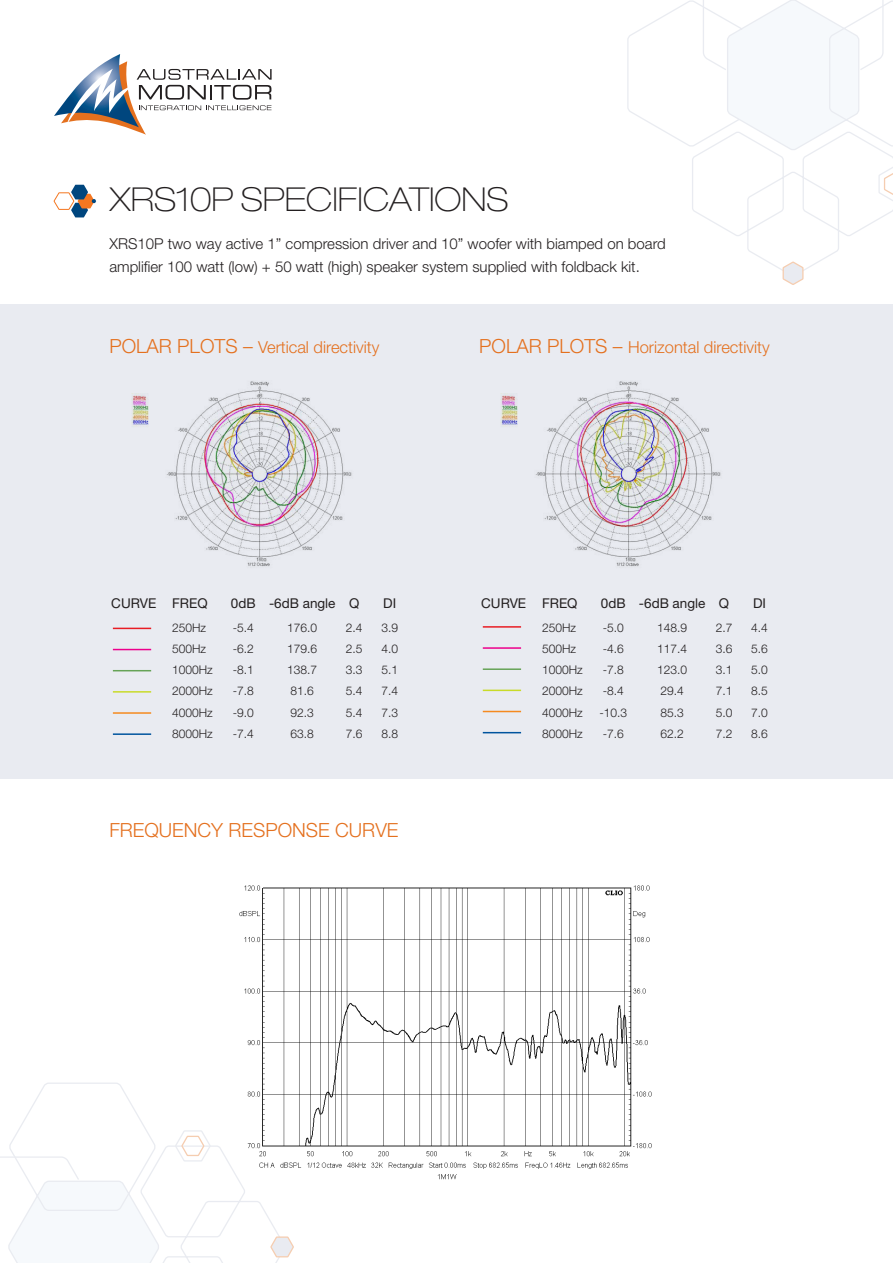
<style>
.page{position:relative;width:893px;height:1263px;background:#fff}
.page>*{position:absolute;margin:0;border:0;box-sizing:border-box;transform-origin:0 0}
.t1{font:100 expanded 33px "Helvetica Neue LT Pro";color:#231f20}
.t2{font:300 19.5px "Helvetica Neue LT Pro";color:#e4701e}
.t3{font:300 16.5px "Helvetica Neue LT Pro";color:#e4701e}
.t4{font:300 15px/22.5px "Helvetica Neue LT Pro";color:#231f20}
.t5{font:13.5px "Helvetica Neue LT Pro";color:#231f20}
.t6{font:300 12px "Helvetica Neue LT Pro";color:#231f20}
.s1{font-size:19.5px}
</style>
<div class="page">
<div style="left:0;top:304px;width:893px;height:474px;background:#e9ebf1"></div>
<svg style="left:54px;top:54px;width:218px;height:81px"></svg>
<svg style="left:627px;top:0;width:266px;height:271px"></svg>
<svg style="left:878px;top:165px;width:15px;height:38px"></svg>
<svg style="left:782px;top:260px;width:22px;height:25px"></svg>
<svg style="left:7px;top:1083px;width:272px;height:180px"></svg>
<svg style="left:174px;top:1129px;width:38px;height:33px"></svg>
<svg style="left:269px;top:1236px;width:25px;height:22px"></svg>
<svg style="left:53px;top:185px;width:43px;height:32px"></svg>
<hr style="left:113px;top:628px;width:38px;height:1px;background:#e81c24">
<hr style="left:113px;top:649px;width:38px;height:1px;background:#ed008c">
<hr style="left:113px;top:670px;width:38px;height:1px;background:#66a357">
<hr style="left:113px;top:691px;width:38px;height:2px;background:#c9db29">
<hr style="left:113px;top:712px;width:38px;height:2px;background:#f58a1f">
<hr style="left:113px;top:733px;width:38px;height:2px;background:#00549e">
<hr style="left:483px;top:626px;width:38px;height:2px;background:#e81c24">
<hr style="left:483px;top:647px;width:38px;height:2px;background:#ed008c">
<hr style="left:483px;top:668px;width:38px;height:2px;background:#66a357">
<hr style="left:483px;top:690px;width:38px;height:1px;background:#c9db29">
<hr style="left:483px;top:711px;width:38px;height:1px;background:#f58a1f">
<hr style="left:483px;top:732px;width:38px;height:1px;background:#00549e">
<img style="left:500px;top:381px;width:221px;height:186px">
<img style="left:131px;top:381px;width:221px;height:186px">
<img style="left:230px;top:885px;width:422px;height:306px">
<p class="t1" style="left:109px;top:179px;width:401px">XRS10P SPECIFICATIONS</p>
<p class="t4" style="left:109px;top:232px;width:558px">XRS10P two way active 1” compression driver and 10” woofer with biamped on board amplifier 100 watt (low) + 50 watt (high) speaker system supplied with foldback kit.</p>
<p class="t3" style="left:109px;top:337px;width:271px"><span class="s1">POLAR PLOTS –</span> Vertical directivity</p>
<p class="t3" style="left:479px;top:337px;width:292px"><span class="s1">POLAR PLOTS –</span> Horizontal directivity</p>
<p class="t5" style="left:111px;top:594px;width:46px">CURVE</p>
<p class="t5" style="left:172px;top:594px;width:37px">FREQ</p>
<p class="t5" style="left:231px;top:594px;width:26px">0dB</p>
<p class="t5" style="left:269px;top:594px;width:68px">-6dB angle</p>
<p class="t5" style="left:349px;top:594px;width:12px">Q</p>
<p class="t5" style="left:383px;top:594px;width:15px">DI</p>
<p class="t6" style="left:172px;top:620px;width:36px">250Hz</p>
<p class="t6" style="left:233px;top:620px;width:23px">-5.4</p>
<p class="t6" style="left:287px;top:620px;width:32px">176.0</p>
<p class="t6" style="left:346px;top:620px;width:18px">2.4</p>
<p class="t6" style="left:381px;top:620px;width:18px">3.9</p>
<p class="t6" style="left:172px;top:641px;width:36px">500Hz</p>
<p class="t6" style="left:233px;top:641px;width:23px">-6.2</p>
<p class="t6" style="left:287px;top:641px;width:32px">179.6</p>
<p class="t6" style="left:346px;top:641px;width:18px">2.5</p>
<p class="t6" style="left:381px;top:641px;width:18px">4.0</p>
<p class="t6" style="left:172px;top:662px;width:42px">1000Hz</p>
<p class="t6" style="left:233px;top:662px;width:23px">-8.1</p>
<p class="t6" style="left:287px;top:662px;width:32px">138.7</p>
<p class="t6" style="left:346px;top:662px;width:18px">3.3</p>
<p class="t6" style="left:381px;top:662px;width:18px">5.1</p>
<p class="t6" style="left:172px;top:684px;width:42px">2000Hz</p>
<p class="t6" style="left:233px;top:684px;width:23px">-7.8</p>
<p class="t6" style="left:291px;top:684px;width:25px">81.6</p>
<p class="t6" style="left:346px;top:684px;width:18px">5.4</p>
<p class="t6" style="left:381px;top:684px;width:18px">7.4</p>
<p class="t6" style="left:172px;top:705px;width:42px">4000Hz</p>
<p class="t6" style="left:233px;top:705px;width:23px">-9.0</p>
<p class="t6" style="left:291px;top:705px;width:25px">92.3</p>
<p class="t6" style="left:346px;top:705px;width:18px">5.4</p>
<p class="t6" style="left:381px;top:705px;width:18px">7.3</p>
<p class="t6" style="left:172px;top:726px;width:42px">8000Hz</p>
<p class="t6" style="left:233px;top:726px;width:23px">-7.4</p>
<p class="t6" style="left:291px;top:726px;width:25px">63.8</p>
<p class="t6" style="left:346px;top:726px;width:18px">7.6</p>
<p class="t6" style="left:381px;top:726px;width:18px">8.8</p>
<p class="t2" style="left:109px;top:819px;width:291px">FREQUENCY RESPONSE CURVE</p>
<p class="t5" style="left:481px;top:594px;width:46px">CURVE</p>
<p class="t5" style="left:542px;top:594px;width:37px">FREQ</p>
<p class="t5" style="left:601px;top:594px;width:26px">0dB</p>
<p class="t5" style="left:639px;top:594px;width:68px">-6dB angle</p>
<p class="t5" style="left:719px;top:594px;width:12px">Q</p>
<p class="t5" style="left:753px;top:594px;width:15px">DI</p>
<p class="t6" style="left:542px;top:620px;width:36px">250Hz</p>
<p class="t6" style="left:603px;top:620px;width:23px">-5.0</p>
<p class="t6" style="left:657px;top:620px;width:32px">148.9</p>
<p class="t6" style="left:716px;top:620px;width:18px">2.7</p>
<p class="t6" style="left:751px;top:620px;width:18px">4.4</p>
<p class="t6" style="left:542px;top:641px;width:36px">500Hz</p>
<p class="t6" style="left:603px;top:641px;width:23px">-4.6</p>
<p class="t6" style="left:657px;top:641px;width:32px">117.4</p>
<p class="t6" style="left:716px;top:641px;width:18px">3.6</p>
<p class="t6" style="left:751px;top:641px;width:18px">5.6</p>
<p class="t6" style="left:542px;top:662px;width:42px">1000Hz</p>
<p class="t6" style="left:603px;top:662px;width:23px">-7.8</p>
<p class="t6" style="left:657px;top:662px;width:32px">123.0</p>
<p class="t6" style="left:716px;top:662px;width:18px">3.1</p>
<p class="t6" style="left:751px;top:662px;width:18px">5.0</p>
<p class="t6" style="left:542px;top:684px;width:42px">2000Hz</p>
<p class="t6" style="left:603px;top:684px;width:23px">-8.4</p>
<p class="t6" style="left:660px;top:684px;width:25px">29.4</p>
<p class="t6" style="left:716px;top:684px;width:18px">7.1</p>
<p class="t6" style="left:751px;top:684px;width:18px">8.5</p>
<p class="t6" style="left:542px;top:705px;width:42px">4000Hz</p>
<p class="t6" style="left:599px;top:705px;width:29px">-10.3</p>
<p class="t6" style="left:660px;top:705px;width:25px">85.3</p>
<p class="t6" style="left:716px;top:705px;width:18px">5.0</p>
<p class="t6" style="left:751px;top:705px;width:18px">7.0</p>
<p class="t6" style="left:542px;top:726px;width:42px">8000Hz</p>
<p class="t6" style="left:603px;top:726px;width:23px">-7.6</p>
<p class="t6" style="left:660px;top:726px;width:25px">62.2</p>
<p class="t6" style="left:716px;top:726px;width:18px">7.2</p>
<p class="t6" style="left:751px;top:726px;width:18px">8.6</p>
</div>
